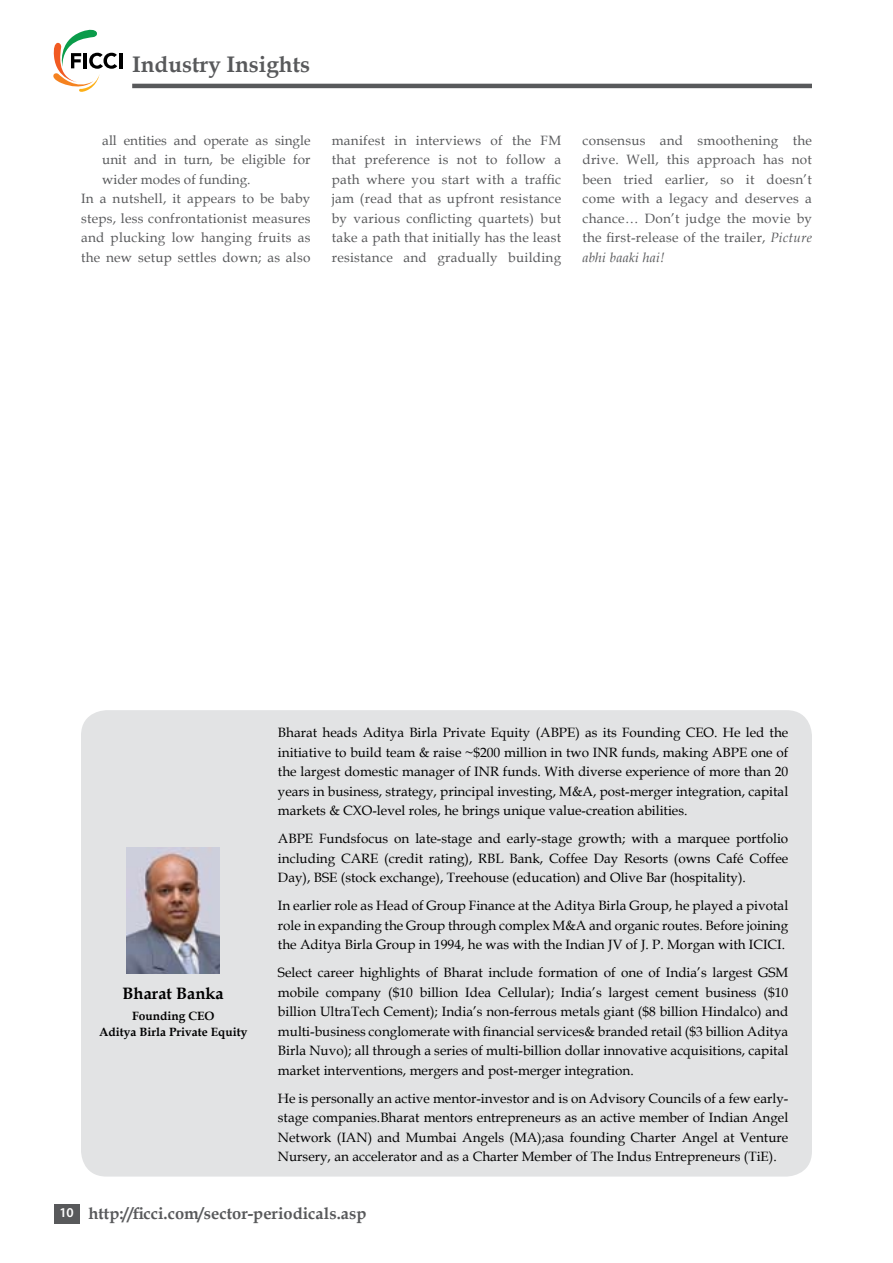
<style>
.page{position:relative;width:893px;height:1263px;background:#fff}
.page>*{position:absolute;margin:0;border:0;box-sizing:border-box;transform-origin:0 0}
.t1{font:700 22.5px "Book Antiqua";color:#58595b}
.t2{font:700 16.5px "Book Antiqua";color:#58595b}
.t3{font:700 16.5px "Book Antiqua";color:#000}
.t4{font:13.5px/19.5px "Book Antiqua";color:#000;text-align:justify}
.t5{font:13.5px/19.5px "Book Antiqua";letter-spacing:.02em;color:#58595b;text-align:justify}
.t6{font:13.5px "Book Antiqua";color:#58595b}
.t7{font:700 12px/16.5px "Book Antiqua";color:#000;text-align:center}
.s1{font-style:italic}
.s2{font-family:"Myriad Pro";font-weight:600;font-size:13.5px;color:#fff}
</style>
<div class="page">
<div style="left:54px;top:1204px;width:26px;height:20px;background:#58595b"></div>
<svg style="left:53px;top:30px;width:64px;height:62px"></svg>
<hr style="left:119px;top:53px;width:3px;height:15px;background:#000">
<hr style="left:132px;top:84px;width:680px;height:4px;background:#58595b">
<div style="left:81px;top:710px;width:731px;height:466px;background:#e2e3e4;border-radius:26px"></div>
<img style="left:127px;top:848px;width:93px;height:125px">
<h1 class="t1" style="left:132px;top:49px;width:180px">Industry Insights</h1>
<p class="t6" style="left:102px;top:131px;width:210px">all entities and operate as single</p>
<p class="t6" style="left:102px;top:150px;width:210px">unit and in turn, be eligible for</p>
<p class="t6" style="left:102px;top:170px;width:150px">wider modes of funding.</p>
<p class="t5" style="left:81px;top:189px;width:231px">In a nutshell, it appears to be baby</p>
<p class="t5" style="left:81px;top:208px;width:231px">steps, less confrontationist measures</p>
<p class="t5" style="left:81px;top:228px;width:231px">and plucking low hanging fruits as</p>
<p class="t5" style="left:81px;top:247px;width:231px">the new setup settles down; as also</p>
<p class="t5" style="left:332px;top:130px;width:231px">manifest in interviews of the FM that preference is not to follow a path where you start with a traffic jam (read that as upfront resistance by various conflicting quartets) but take a path that initially has the least resistance and gradually building</p>
<p class="t5" style="left:582px;top:130px;width:231px">consensus and smoothening the drive. Well, this approach has not been tried earlier, so it doesn’t come with a legacy and deserves a chance… Don’t judge the movie by the first-release of the trailer, <span class="s1">Picture abhi baaki hai!</span></p>
<p class="t3" style="left:123px;top:982px;width:103px">Bharat Banka</p>
<p class="t7" style="left:99px;top:1007px;width:150px">Founding CEO<br>Aditya Birla Private Equity</p>
<p class="t4" style="left:278px;top:723px;width:512px">Bharat heads Aditya Birla Private Equity (ABPE) as its Founding CEO. He led the initiative to build team &amp; raise ~$200 million in two INR funds, making ABPE one of the largest domestic manager of INR funds. With diverse experience of more than 20 years in business, strategy, principal investing, M&amp;A, post-merger integration, capital markets &amp; CXO-level roles, he brings unique value-creation abilities.</p>
<p class="t4" style="left:278px;top:829px;width:512px">ABPE Fundsfocus on late-stage and early-stage growth; with a marquee portfolio including CARE (credit rating), RBL Bank, Coffee Day Resorts (owns Café Coffee Day), BSE (stock exchange), Treehouse (education) and Olive Bar (hospitality).</p>
<p class="t4" style="left:278px;top:896px;width:512px">In earlier role as Head of Group Finance at the Aditya Birla Group, he played a pivotal role in expanding the Group through complex M&amp;A and organic routes. Before joining the Aditya Birla Group in 1994, he was with the Indian JV of J. P. Morgan with ICICI.</p>
<p class="t4" style="left:278px;top:963px;width:512px">Select career highlights of Bharat include formation of one of India’s largest GSM mobile company ($10 billion Idea Cellular); India’s largest cement business ($10 billion UltraTech Cement); India’s non-ferrous metals giant ($8 billion Hindalco) and multi-business conglomerate with financial services&amp; branded retail ($3 billion Aditya Birla Nuvo); all through a series of multi-billion dollar innovative acquisitions, capital market interventions, mergers and post-merger integration.</p>
<p class="t4" style="left:278px;top:1088px;width:512px">He is personally an active mentor-investor and is on Advisory Councils of a few early&shy;stage companies.Bharat mentors entrepreneurs as an active member of Indian Angel Network (IAN) and Mumbai Angels (MA);asa founding Charter Angel at Venture Nursery, an accelerator and as a Charter Member of The Indus Entrepreneurs (TiE).</p>
<p class="t2" style="left:59px;top:1202px;width:309px"><span class="s2">10</span> http://ficci.com/sector-periodicals.asp</p>
</div>
